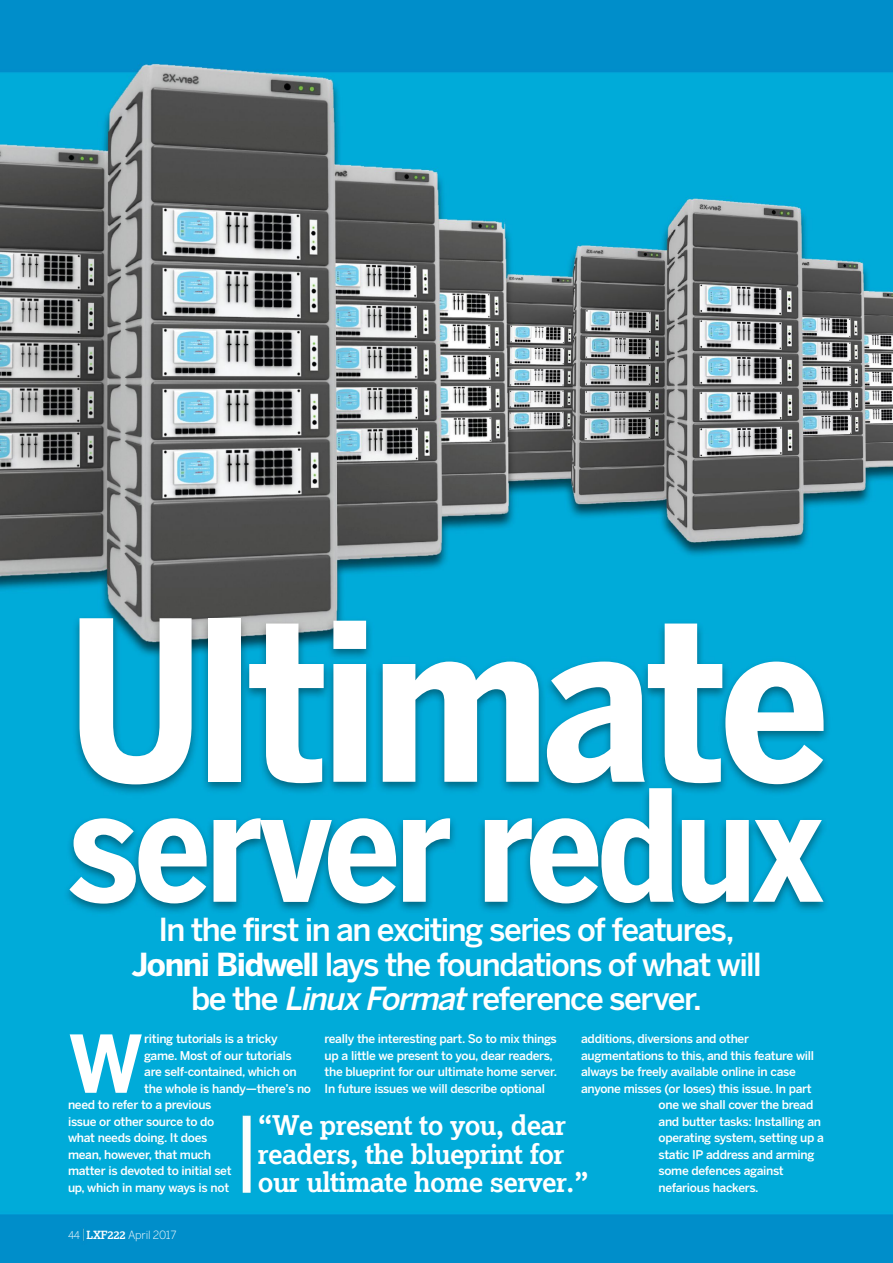
<style>
.page{position:relative;width:893px;height:1263px;background:#fff}
.page>*{position:absolute;margin:0;border:0;box-sizing:border-box;transform-origin:0 0}
.t1{font:700 220.95px "Benton Sans Cond";letter-spacing:-.03em;color:#fff}
.t2{font:700 153.45px "Benton Sans Cond";letter-spacing:-.03em;color:#fff}
.t3{font:700 78.9px "Benton Sans";color:#fff}
.t4{font:500 31.5px/34.5px "Benton Sans";letter-spacing:-.05em;color:#fff;text-align:center}
.t5{font:700 27px/28.5px "Lexia Da Ma";letter-spacing:-.025em;color:#fff}
.t6{font:500 12px/16.5px "Benton Sans";letter-spacing:-.025em;color:#fff}
.t7{font:300 11.25px "Benton Sans";letter-spacing:-.025em;color:#fff}
.s1{font-weight:700}
.s2{font-style:italic}
.s3{font-size:10.5px}
.s4{font-family:"Lexia Da Ma";font-weight:700}
</style>
<div class="page">
<img style="left:0;top:0;width:893px;height:1263px">
<h1 class="t1" style="left:68px;top:571px;width:762px">Ultimate</h1>
<h2 class="t2" style="left:68px;top:756px;width:757px">server redux</h2>
<h3 class="t4" style="left:131px;top:912px;width:632px">In the first in an exciting series of features,<br><span class="s1">Jonni Bidwell</span> lays the foundations of what will be the <span class="s2">LinuxFormat</span>reference server.</h3>
<p class="t6" style="left:325px;top:1030px;width:234px">really the interesting part. So to mix things up a little we present to you, dear readers, the blueprint for our ultimate home server.<br>In future issues we will describe optional</p>
<p class="t6" style="left:581px;top:1030px;width:169px">additions, diversions and other</p>
<h3 class="t3" style="left:68px;top:1017px;width:77px">W</h3>
<p class="t6" style="left:144px;top:1030px;width:135px">riting tutorials is a tricky</p>
<p class="t6" style="left:581px;top:1047px;width:234px">augmentations to this, and this feature will</p>
<p class="t6" style="left:581px;top:1063px;width:216px">always be freely available online in case</p>
<p class="t6" style="left:581px;top:1080px;width:232px">anyone misses (or loses) this issue. In part</p>
<p class="t6" style="left:659px;top:1096px;width:156px">one we shall cover the bread</p>
<p class="t6" style="left:659px;top:1113px;width:164px">and butter tasks: Installing an</p>
<p class="t6" style="left:659px;top:1129px;width:167px">operating system, setting up a</p>
<p class="t6" style="left:659px;top:1146px;width:157px">static IP address and arming</p>
<p class="t6" style="left:659px;top:1162px;width:127px">some defences against</p>
<p class="t6" style="left:659px;top:1179px;width:102px">nefarious hackers.</p>
<p class="t6" style="left:144px;top:1047px;width:149px">game. Most of our tutorials</p>
<p class="t6" style="left:144px;top:1063px;width:154px">are self-contained, which on</p>
<p class="t6" style="left:144px;top:1080px;width:168px">the whole is handy—there’s no</p>
<p class="t6" style="left:68px;top:1096px;width:145px">need to refer to a previous</p>
<p class="t6" style="left:68px;top:1113px;width:148px">issue or other source to do</p>
<p class="t6" style="left:68px;top:1129px;width:141px">what needs doing. It does</p>
<p class="t6" style="left:68px;top:1146px;width:145px">mean, however, that much</p>
<p class="t6" style="left:68px;top:1162px;width:165px">matter is devoted to initial set</p>
<p class="t6" style="left:68px;top:1179px;width:163px">up, which in many ways is not</p>
<h3 class="t5" style="left:258px;top:1111px;width:332px">“We present to you, dear readers, the blueprint for our ultimate home server.”</h3>
<p class="t7" style="left:68px;top:1228px;width:110px"><span class="s3">44</span> <span class="s4">LXF222</span> April 2017</p>
</div>
